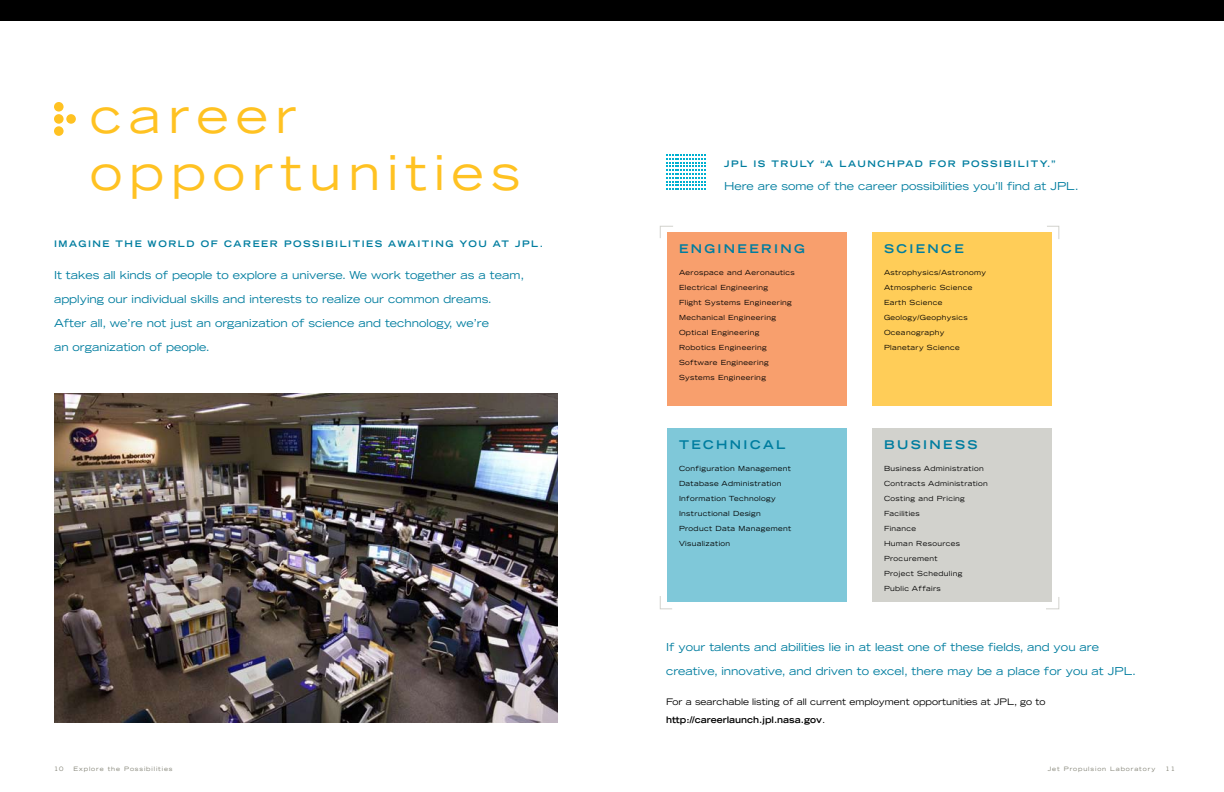
<style>
.page{position:relative;width:1224px;height:792px;background:#fff}
.page>*{position:absolute;margin:0;border:0;box-sizing:border-box;transform-origin:0 0}
.t1{font:expanded 48px/57.6px "Trade Gothic LT Std";letter-spacing:.15em;color:#ffc222}
.t2{font:700 expanded 12px "Trade Gothic LT Std";letter-spacing:.2em;color:#007d9f}
.t3{font:expanded 11px/24px "Trade Gothic LT Std";color:#007d9f}
.t4{font:expanded 9px/18px "Trade Gothic LT Std";color:#000}
.t5{font:700 expanded 9px "Trade Gothic LT Std";letter-spacing:.17em;color:#007d9f}
.t6{font:expanded 7px/15px "Trade Gothic LT Std";letter-spacing:.05em;color:#000}
.t7{font:expanded 6px "Trade Gothic LT Std";letter-spacing:.15em;color:#818174}
.s1{font-weight:700}
</style>
<div class="page">
<div style="left:0;top:0;width:1224px;height:21px;background:#000"></div>
<div style="left:54px;top:102px;width:10px;height:10px;background:#ffc222;border-radius:50%"></div>
<div style="left:54px;top:114px;width:10px;height:10px;background:#ffc222;border-radius:50%"></div>
<div style="left:54px;top:126px;width:10px;height:10px;background:#ffc222;border-radius:50%"></div>
<div style="left:66px;top:114px;width:10px;height:10px;background:#ffc222;border-radius:50%"></div>
<div style="left:667px;top:232px;width:180px;height:174px;background:#f89f6d"></div>
<div style="left:872px;top:232px;width:180px;height:174px;background:#ffcd58"></div>
<div style="left:667px;top:428px;width:180px;height:174px;background:#7fc8d9"></div>
<div style="left:872px;top:428px;width:180px;height:174px;background:#d2d2cd"></div>
<svg style="left:660px;top:226px;width:13px;height:12px"></svg>
<svg style="left:1047px;top:226px;width:12px;height:13px"></svg>
<svg style="left:660px;top:596px;width:12px;height:13px"></svg>
<svg style="left:1046px;top:597px;width:13px;height:12px"></svg>
<svg style="left:666px;top:154px;width:40px;height:36px"></svg>
<img style="left:54px;top:393px;width:504px;height:330px">
<h1 class="t1" style="left:90px;top:86px;width:432px">career opportunities</h1>
<p class="t5" style="left:54px;top:237px;width:490px">IMAGINE THE WORLD OF C AREER P OSSIBILITIES AWAITING YOU AT JPL.</p>
<p class="t3" style="left:54px;top:263px;width:472px">It takes all kinds of people to explore a universe. We work together as a team, applying our individual skills and interests to realize our common dreams.<br>After all, we’re not just an organization of science and technology, we’re<br>an organization of people.</p>
<p class="t5" style="left:724px;top:157px;width:333px">JPL IS TRULY “A LAUNC HPAD FOR P OSSIBILITY.”</p>
<h3 class="t3" style="left:724px;top:173px;width:356px">Here are some of the career possibilities you’ll find at JPL.</h3>
<h2 class="t2" style="left:679px;top:241px;width:127px">E NGINEERING</h2>
<p class="t6" style="left:679px;top:265px;width:117px">Aerospace and Aeronautics<br>Electrical Engineering<br>Flight Systems Engineering<br>Mechanical Engineering<br>Optical Engineering<br>Robotics Engineering<br>Software Engineering<br>Systems Engineering</p>
<h2 class="t2" style="left:679px;top:437px;width:108px">TEC HNIC AL</h2>
<p class="t6" style="left:679px;top:461px;width:114px">Configuration Management<br>Database Administration<br>Information Technology<br>Instructional Design<br>Product Data Management<br>Visualization</p>
<h2 class="t2" style="left:884px;top:241px;width:81px">SC IENC E</h2>
<p class="t6" style="left:884px;top:265px;width:104px">Astrophysics/Astronomy<br>Atmospheric Science<br>Earth Science<br>Geology/Geophysics<br>Oceanography<br>Planetary Science</p>
<h2 class="t2" style="left:884px;top:437px;width:95px">BUSINESS</h2>
<p class="t6" style="left:884px;top:461px;width:105px">Business Administration<br>Contracts Administration<br>Costing and Pricing<br>Facilities<br>Finance<br>Human Resources<br>Procurement<br>Project Scheduling<br>Public Affairs</p>
<h3 class="t3" style="left:666px;top:635px;width:472px">If your talents and abilities lie in at least one of these fields, and you are creative, innovative, and driven to excel, there may be a place for you at JPL.</h3>
<p class="t4" style="left:666px;top:693px;width:381px">For a searchable listing of all current employment opportunities at JPL, go to<br><span class="s1">HTTP://CAREERLAUNCH.JPL.NASA.GOV</span>.</p>
<p class="t7" style="left:54px;top:765px;width:11px">10</p>
<p class="t7" style="left:74px;top:765px;width:100px">Explore the Possibilities</p>
<p class="t7" style="left:1048px;top:765px;width:109px">Jet Propulsion Laboratory</p>
<p class="t7" style="left:1165px;top:765px;width:11px">11</p>
</div>
